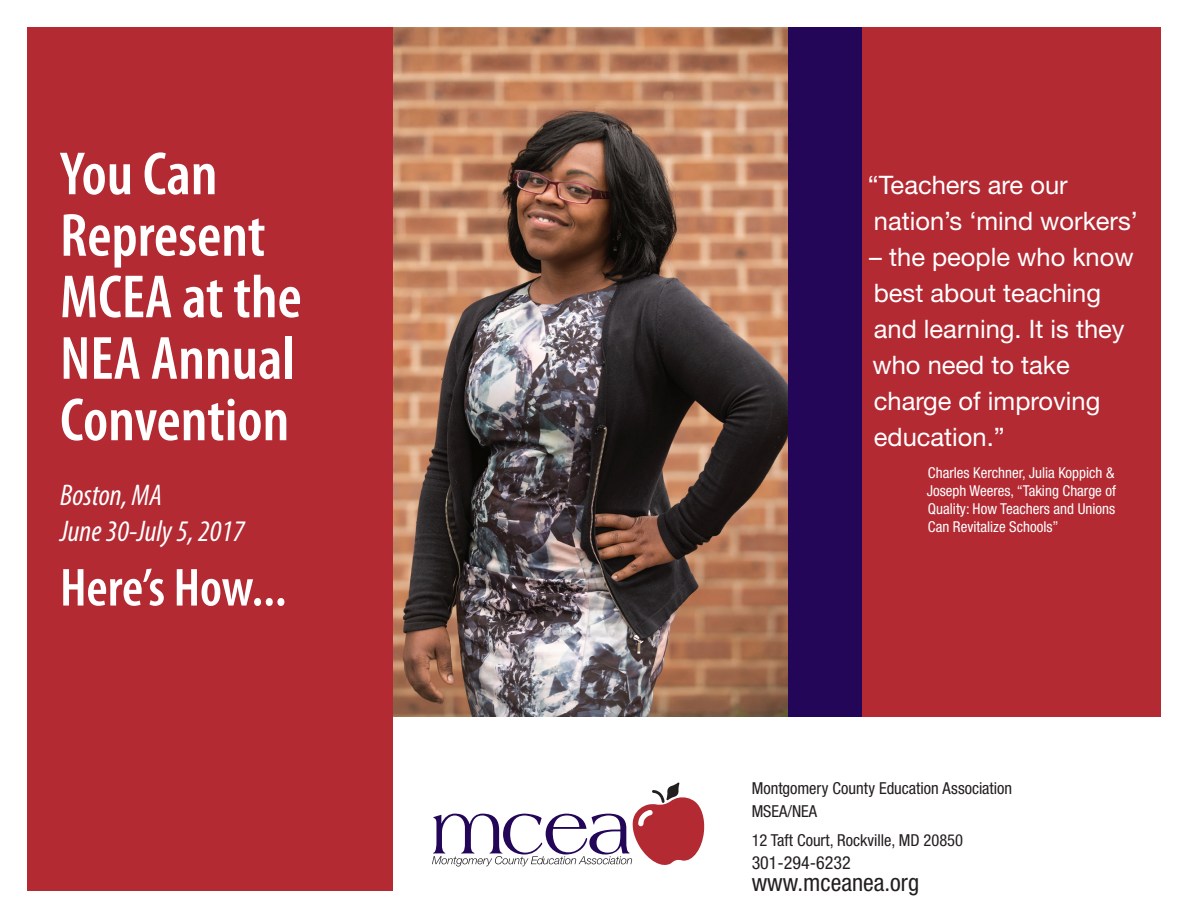
<style>
.page{position:relative;width:1188px;height:918px;background:#fff}
.page>*{position:absolute;margin:0;border:0;box-sizing:border-box;transform-origin:0 0}
.t1{font:600 condensed 61.5px/61.5px "Myriad Pro";color:#fff}
.t2{font:600 condensed 54px "Myriad Pro";letter-spacing:-.005em;color:#fff}
.t3{font:italic condensed 30px/36px "Myriad Pro";color:#fff}
.t4{font:25.5px/36px "Helvetica Neue LT Std";color:#fff}
.t5{font:condensed 24px "Helvetica Neue LT Std";color:#231f20}
.t6{font:condensed 18px "Helvetica Neue LT Std";color:#231f20}
.t7{font:condensed 16.5px/22.5px "Helvetica Neue LT Std";color:#231f20}
.t8{font:condensed 15px/18px "Helvetica Neue LT Std";color:#fff;text-align:justify}
</style>
<div class="page">
<img style="left:392px;top:27px;width:396px;height:689px">
<div style="left:27px;top:27px;width:365px;height:864px;background:#b32a33"></div>
<div style="left:859px;top:27px;width:302px;height:689px;background:#b32a33"></div>
<svg style="left:432px;top:782px;width:273px;height:85px"></svg>
<div style="left:788px;top:27px;width:74px;height:689px;background:#230658"></div>
<h1 class="t1" style="left:60px;top:142px;width:243px">You Can<br>Represent<br>MCEA at the<br>NEA Annual<br>Convention</h1>
<p class="t3" style="left:60px;top:476px;width:186px">Boston, MA<br>June 30-July 5, 2017</p>
<h2 class="t2" style="left:60px;top:554px;width:228px">Here’s How...</h2>
<p class="t4" style="left:868px;top:167px;width:271px">“Teachers are our nation’s ‘mind workers’</p>
<p class="t4" style="left:869px;top:239px;width:266px">– the people who know best about teaching and learning. It is they who need to take charge of improving education.”</p>
<p class="t8" style="left:927px;top:463px;width:191px">Charles Kerchner, Julia Koppich &amp; Joseph Weeres, “Taking Charge of Quality: How Teachers and Unions Can Revitalize Schools”</p>
<p class="t7" style="left:752px;top:777px;width:262px">Montgomery County Education Association<br>MSEA/NEA</p>
<p class="t7" style="left:752px;top:829px;width:213px">12 Taft Court, Rockville, MD 20850</p>
<p class="t6" style="left:752px;top:852px;width:101px">301-294-6232</p>
<p class="t5" style="left:752px;top:869px;width:169px">www.mceanea.org</p>
</div>
